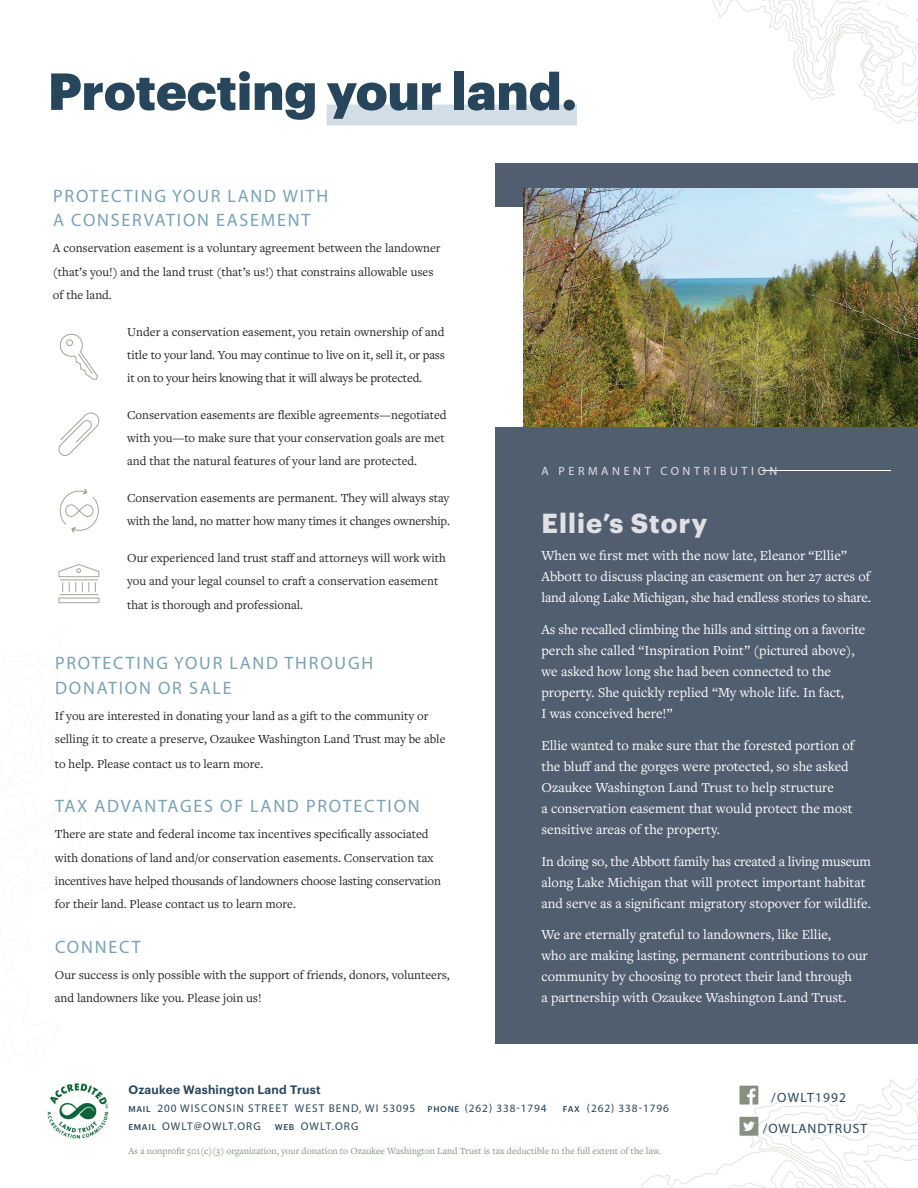
<style>
.page{position:relative;width:918px;height:1188px;background:#fff}
.page>*{position:absolute;margin:0;border:0;box-sizing:border-box;transform-origin:0 0}
.Pg2Headline{font:900 51px "Graphik";color:#27465b}
.t1{font:700 27px "Graphik";letter-spacing:.04em;color:#e1e0e4}
.CopySubHeading{font:18px/24.6px "Myriad Pro";letter-spacing:.1em;color:#79a2b5}
.FeatureCopy{font:14.25px/21px "Freight Text Pro";color:#fff}
.t2{font:13.5px "Myriad Pro";letter-spacing:.07em;color:#27465b}
.CopyPoints{font:12.75px/23.2px "Freight Text Pro";color:#231f20}
.BodyCopy{font:12.75px/23.2px "Freight Text Pro";color:#231f20}
.t3{font:600 12px "Graphik";letter-spacing:.02em;color:#27465b}
.t4{font:12px "Myriad Pro";letter-spacing:.3em;color:#e1e0e4}
.t5{font:11.25px "Myriad Pro";letter-spacing:.1em;color:#27465b}
.t6{font:11.25px "Myriad Pro";letter-spacing:.08em;color:#27465b}
.t7{font:9.75px "Freight Text Pro";color:#859080}
.s1{font-family:"Graphik";font-weight:500;font-size:8.25px}
</style>
<div class="page">
<svg style="left:711px;top:0;width:207px;height:124px"></svg>
<div style="left:496px;top:163px;width:422px;height:44px;background:#505e70"></div>
<img style="left:48px;top:1083px;width:61px;height:56px">
<img style="left:524px;top:188px;width:394px;height:240px">
<div style="left:496px;top:428px;width:422px;height:616px;background:#505e70"></div>
<svg style="left:59px;top:333px;width:39px;height:47px"></svg>
<svg style="left:58px;top:564px;width:42px;height:39px"></svg>
<svg style="left:58px;top:412px;width:42px;height:44px"></svg>
<svg style="left:641px;top:1079px;width:277px;height:109px"></svg>
<svg style="left:60px;top:489px;width:39px;height:44px"></svg>
<hr style="left:762px;top:470px;width:129px;height:1px;background:#fff">
<div style="left:327px;top:105px;width:250px;height:21px;background:#d2dde5"></div>
<p class="Pg2Headline" style="left:48px;top:52px;width:531px">Protecting your land.</p>
<p class="CopySubHeading" style="left:53px;top:183px;width:277px">PROTECTING YOUR LAND WITH<br>A CONSERVATION EASEMENT</p>
<p class="CopyPoints" style="left:53px;top:236px;width:389px">A conservation easement is a voluntary agreement between the landowner (that’s you!) and the land trust (that’s us!) that constrains allowable uses of the land.</p>
<p class="CopyPoints" style="left:127px;top:319px;width:319px;text-align:justify">Under a conservation easement, you retain ownership of and title to your land. You may continue to live on it, sell it, or pass it on to your heirs knowing that it will always be protected.</p>
<p class="CopyPoints" style="left:127px;top:403px;width:321px">Conservation easements are flexible agreements—negotiated with you—to make sure that your conservation goals are met and that the natural features of your land are protected.</p>
<p class="CopyPoints" style="left:127px;top:486px;width:324px">Conservation easements are permanent. They will always stay with the land, no matter how many times it changes ownership.</p>
<p class="CopyPoints" style="left:127px;top:546px;width:320px">Our experienced land trust staff and attorneys will work with you and your legal counsel to craft a conservation easement that is thorough and professional.</p>
<p class="CopySubHeading" style="left:55px;top:651px;width:320px">PROTECTING YOUR LAND THROUGH<br>DONATION OR SALE</p>
<p class="BodyCopy" style="left:55px;top:704px;width:392px">If you are interested in donating your land as a gift to the community or selling it to create a preserve, Ozaukee Washington Land Trust may be able</p>
<p class="BodyCopy" style="left:55px;top:751px;width:210px">to help. Please contact us to learn more.</p>
<p class="CopySubHeading" style="left:55px;top:794px;width:366px">TAX ADVANTAGES OF LAND PROTECTION</p>
<p class="BodyCopy" style="left:55px;top:822px;width:388px">There are state and federal income tax incentives specifically associated with donations of land and/or conservation easements. Conservation tax incentives have helped thousands of landowners choose lasting conservation for their land. Please contact us to learn more.</p>
<p class="CopySubHeading" style="left:55px;top:934px;width:87px">CONNECT</p>
<p class="BodyCopy" style="left:55px;top:963px;width:396px">Our success is only possible with the support of friends, donors, volunteers, and landowners like you. Please join us!</p>
<p class="t4" style="left:542px;top:464px;width:237px">A PERMANENT CONTRIBUTION</p>
<p class="t1" style="left:542px;top:502px;width:168px">Ellie’s Story</p>
<p class="FeatureCopy" style="left:542px;top:545px;width:331px">When we first met with the now late, Eleanor “Ellie”<br>Abbott to discuss placing an easement on her 27 acres of land along Lake Michigan, she had endless stories to share.</p>
<p class="FeatureCopy" style="left:542px;top:618px;width:325px">As she recalled climbing the hills and sitting on a favorite perch she called “Inspiration Point” (pictured above), we asked how long she had been connected to the property. She quickly replied “My whole life. In fact,<br>I was conceived here!”</p>
<p class="FeatureCopy" style="left:542px;top:734px;width:314px">Ellie wanted to make sure that the forested portion of the bluff and the gorges were protected, so she asked Ozaukee Washington Land Trust to help structure<br>a conservation easement that would protect the most sensitive areas of the property.</p>
<p class="FeatureCopy" style="left:542px;top:850px;width:331px">In doing so, the Abbott family has created a living museum along Lake Michigan that will protect important habitat and serve as a significant migratory stopover for wildlife.</p>
<p class="FeatureCopy" style="left:542px;top:924px;width:328px">We are eternally grateful to landowners, like Ellie,<br>who are making lasting, permanent contributions to our community by choosing to protect their land through<br>a partnership with Ozaukee Washington Land Trust.</p>
<p class="t3" style="left:128px;top:1081px;width:194px">Ozaukee Washington Land Trust</p>
<p class="t5" style="left:128px;top:1101px;width:288px"><span class="s1">MAIL</span> 200 WISCONSIN STREET WEST BEND, WI 53095</p>
<p class="t6" style="left:428px;top:1101px;width:121px"><span class="s1">PHONE</span> (262) 338-1794</p>
<p class="t6" style="left:563px;top:1101px;width:108px"><span class="s1">FAX</span> (262) 338-1796</p>
<p class="t5" style="left:128px;top:1119px;width:134px"><span class="s1">EMAIL</span> OWLT@OWLT.ORG</p>
<p class="t5" style="left:275px;top:1119px;width:85px"><span class="s1">WEB</span> OWLT.ORG</p>
<p class="t7" style="left:128px;top:1145px;width:534px">As a nonprofit 501(c)(3) organization, your donation to Ozaukee Washington Land Trust is tax deductible to the full extent of the law.</p>
<p class="t2" style="left:771px;top:1089px;width:76px">/OWLT1992</p>
<p class="t2" style="left:763px;top:1120px;width:106px">/OWLANDTRUST</p>
</div>
